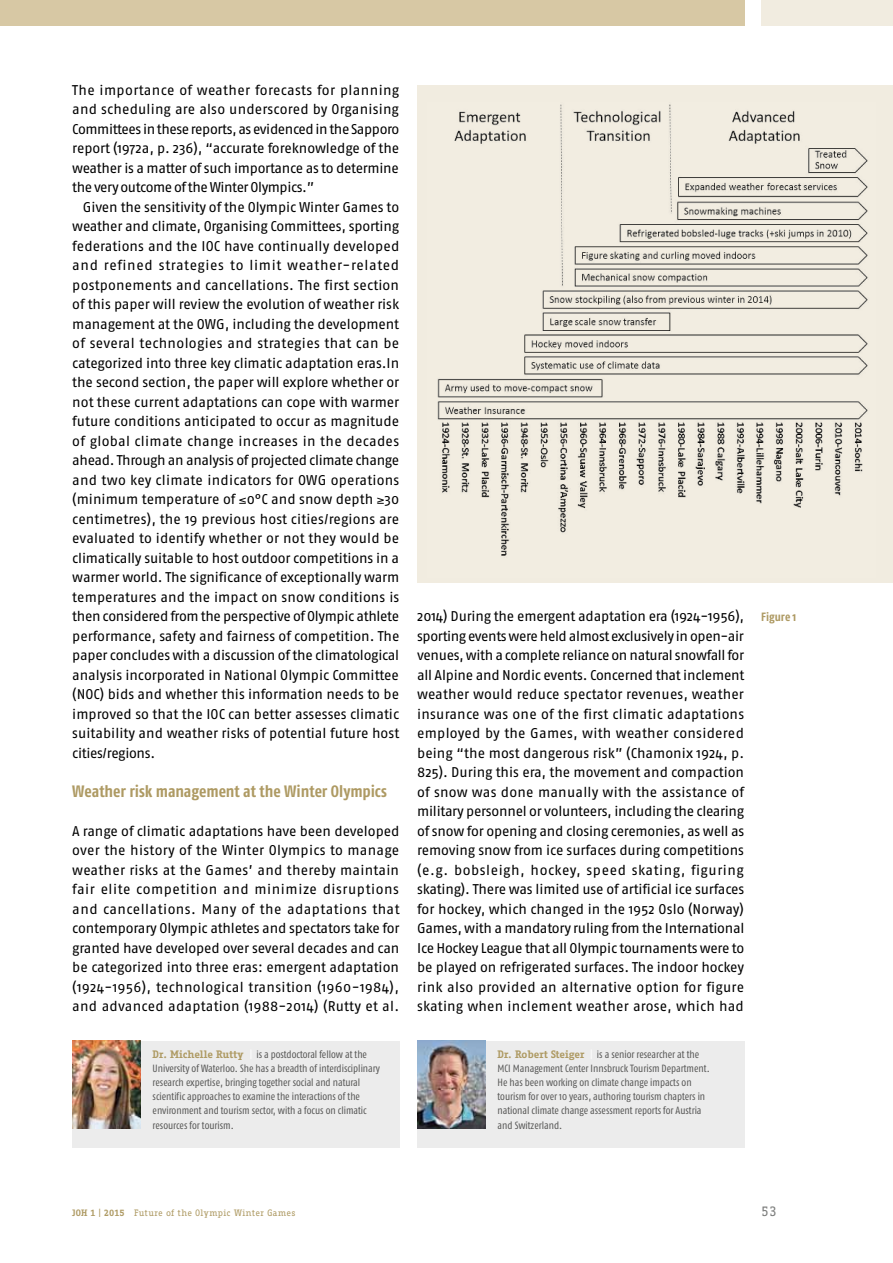
<style>
.page{position:relative;width:893px;height:1263px;background:#fff}
.page>*{position:absolute;margin:0;border:0;box-sizing:border-box;transform-origin:0 0}
.t1{font:700 16.5px "Fago Co";letter-spacing:-.005em;color:#ae9a63}
.t2{font:14.1px/19.5px "Fago No";letter-spacing:.005em;color:#000;text-align:justify}
.t3{font:13.5px "Fago Office Serif";color:#7a7b7a}
.t4{font:700 12px "Fago Co";letter-spacing:.01em;color:#ae9a63}
.t5{font:10.5px/14.1px "Fago Co";color:#565655}
.t6{font:9px "Fago Office Serif";letter-spacing:.02em;color:#ae9a63}
.s1{font-family:"Fago Office Serif";font-weight:700;color:#ae9a63}
.s2{color:#fff}
.s3{font-weight:700}
</style>
<div class="page">
<div style="left:0;top:0;width:744px;height:26px;background:#d7c8a4"></div>
<div style="left:761px;top:0;width:132px;height:26px;background:#f1ece0"></div>
<div style="left:417px;top:85px;width:476px;height:497px;background:#f1ece0"></div>
<img style="left:437px;top:104px;width:431px;height:452px">
<div style="left:72px;top:1041px;width:327px;height:107px;background:#ececec"></div>
<img style="left:72px;top:1041px;width:68px;height:87px">
<div style="left:417px;top:1041px;width:327px;height:107px;background:#ececec"></div>
<img style="left:417px;top:1041px;width:68px;height:87px">
<p class="t2" style="left:72px;top:80px;width:329px">The importance of weather forecasts for planning and scheduling are also underscored by Organising Committees in these reports, as evidenced in the Sapporo report (1972a, p. 236), “accurate foreknowledge of the weather is a matter of such importance as to determine the very outcome of the Winter Olympics.”</p>
<p class="t2" style="left:72px;top:197px;width:329px;text-indent:11px">Given the sensitivity of the Olympic Winter Games to weather and climate, Organising Committees, sporting federations and the IOC have continually developed and refined strategies to limit weather-related postponements and cancellations. The first section of this paper will review the evolution of weather risk management at the OWG, including the development of several technologies and strategies that can be categorized into three key climatic adaptation eras.In the second section, the paper will explore whether or not these current adaptations can cope with warmer future conditions anticipated to occur as magnitude of global climate change increases in the decades ahead. Through an analysis of projected climate change and two key climate indicators for OWG operations (minimum temperature of ≤0°C and snow depth ≥30 centimetres), the 19 previous host cities/regions are evaluated to identify whether or not they would be climatically suitable to host outdoor competitions in a warmer world. The significance of exceptionally warm temperatures and the impact on snow conditions is then considered from the perspective of Olympic athlete performance, safety and fairness of competition. The paper concludes with a discussion of the climatological analysis incorporated in National Olympic Committee (NOC) bids and whether this information needs to be improved so that the IOC can better assesses climatic suitability and weather risks of potential future host cities/regions.</p>
<p class="t1" style="left:72px;top:781px;width:316px">Weather risk management at the Winter Olympics</p>
<p class="t2" style="left:72px;top:821px;width:329px">A range of climatic adaptations have been developed over the history of the Winter Olympics to manage weather risks at the Games’ and thereby maintain fair elite competition and minimize disruptions and cancellations. Many of the adaptations that contemporary Olympic athletes and spectators take for granted have developed over several decades and can be categorized into three eras: emergent adaptation (1924-1956), technological transition (1960-1984), and advanced adaptation (1988-2014) (Rutty et al.</p>
<p class="t2" style="left:417px;top:606px;width:329px">2014) During the emergent adaptation era (1924-1956), sporting events were held almost exclusively in open-air venues, with a complete reliance on natural snowfall for all Alpine and Nordic events. Concerned that inclement weather would reduce spectator revenues, weather insurance was one of the first climatic adaptations employed by the Games, with weather considered being “the most dangerous risk” (Chamonix 1924, p.<br>825). During this era, the movement and compaction of snow was done manually with the assistance of military personnel or volunteers, including the clearing of snow for opening and closing ceremonies, as well as removing snow from ice surfaces during competitions (e.g. bobsleigh, hockey, speed skating, figuring skating). There was limited use of artificial ice surfaces for hockey, which changed in the 1952 Oslo (Norway)<br>Games, with a mandatory ruling from the International Ice Hockey League that all Olympic tournaments were to be played on refrigerated surfaces. The indoor hockey rink also provided an alternative option for figure skating when inclement weather arose, which had</p>
<p class="t5" style="left:153px;top:1047px;width:229px"><span class="s1">Dr. Michelle Rutty</span> <span class="s2">|</span> is a postdoctoral fellow at the University of Waterloo. She has a breadth of interdisciplinary research expertise, bringing together social and natural scientific approaches to examine the interactions of the environment and tourism sector, with a focus on climatic resources for tourism.</p>
<p class="t5" style="left:497px;top:1047px;width:214px"><span class="s1">Dr. Robert Steiger</span> <span class="s2">|</span> is a senior researcher at the MCI Management Center Innsbruck Tourism Department.<br>He has been working on climate change impacts on tourism for over 10 years, authoring tourism chapters in national climate change assessment reports for Austria and Switzerland.</p>
<p class="t4" style="left:761px;top:610px;width:37px">Figure 1</p>
<p class="t6" style="left:72px;top:1208px;width:225px"><span class="s3">JOH 1</span> | <span class="s3">2015</span> Future of the Olympic Winter Games</p>
<p class="t3" style="left:761px;top:1204px;width:17px">53</p>
</div>
